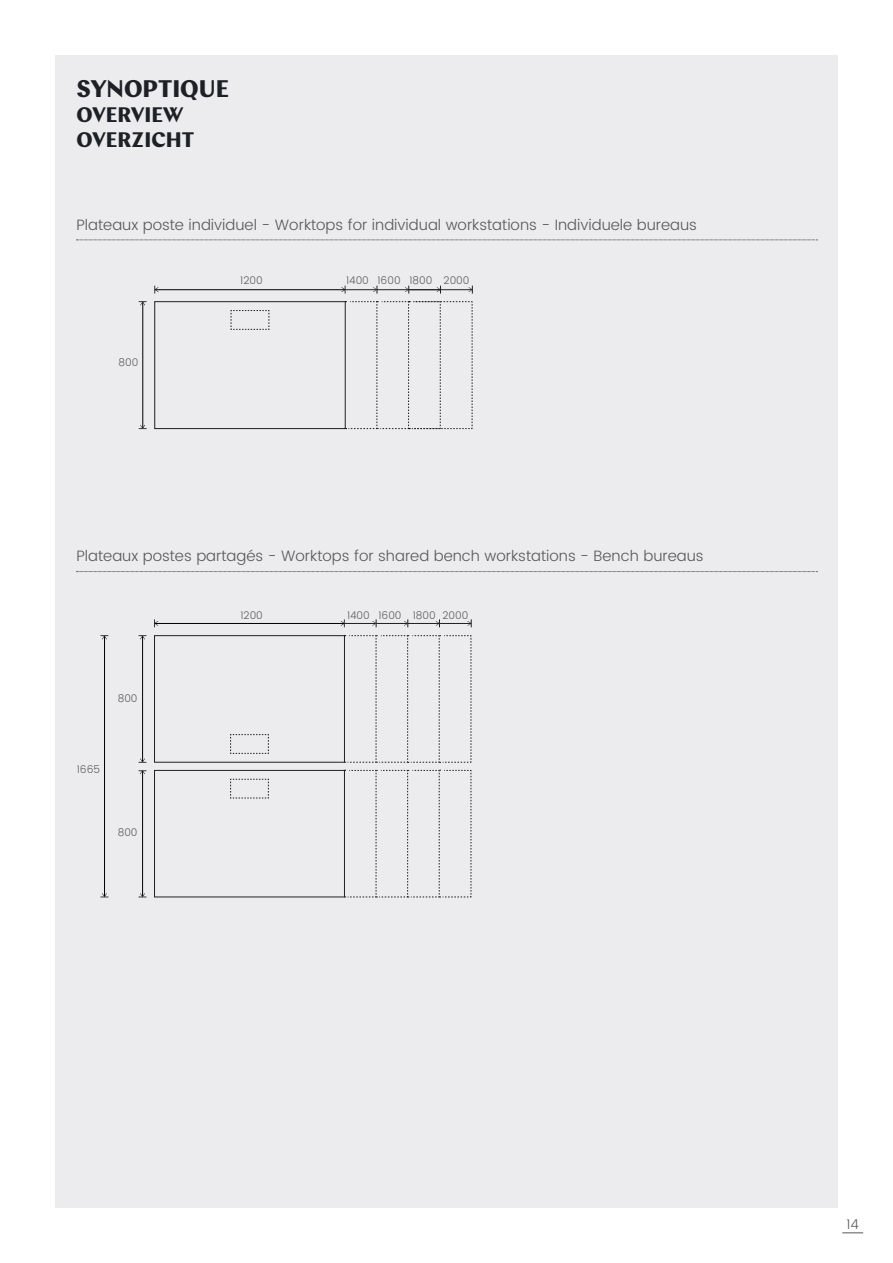
<style>
.page{position:relative;width:893px;height:1263px;background:#fff}
.page>*{position:absolute;margin:0;border:0;box-sizing:border-box;transform-origin:0 0}
.t1{font:700 24px "Chap";color:#1d2025}
.t2{font:700 21px "Chap";color:#1d2025}
.t3{font:300 15px "Poppins";color:#57585a}
.t4{font:300 13.5px "Poppins";color:#57585a}
.t5{font:300 10.5px "Poppins";color:#57585a}
</style>
<div class="page">
<svg style="left:842px;top:1232px;width:21px;height:1px"></svg>
<div style="left:55px;top:55px;width:783px;height:1153px;background:#ececee"></div>
<svg style="left:77px;top:240px;width:740px;height:1px"></svg>
<svg style="left:77px;top:571px;width:740px;height:1px"></svg>
<div style="left:155px;top:301px;width:190px;height:128px;border:1px solid #231f20"></div>
<hr style="left:155px;top:289px;width:190px;height:1px;background:#000001">
<svg style="left:341px;top:286px;width:5px;height:8px"></svg>
<svg style="left:154px;top:286px;width:4px;height:8px"></svg>
<hr style="left:345px;top:289px;width:31px;height:1px;background:#231f20">
<svg style="left:373px;top:286px;width:5px;height:8px"></svg>
<hr style="left:377px;top:289px;width:31px;height:1px;background:#231f20">
<svg style="left:405px;top:286px;width:4px;height:8px"></svg>
<svg style="left:437px;top:286px;width:4px;height:8px"></svg>
<hr style="left:143px;top:302px;width:1px;height:126px;background:#000001">
<svg style="left:139px;top:425px;width:8px;height:4px"></svg>
<svg style="left:139px;top:301px;width:8px;height:4px"></svg>
<svg style="left:231px;top:310px;width:39px;height:20px"></svg>
<svg style="left:345px;top:301px;width:128px;height:128px"></svg>
<hr style="left:409px;top:289px;width:63px;height:1px;background:#231f20">
<svg style="left:469px;top:286px;width:4px;height:8px"></svg>
<hr style="left:155px;top:623px;width:189px;height:1px;background:#000001">
<svg style="left:341px;top:619px;width:4px;height:8px"></svg>
<svg style="left:154px;top:619px;width:4px;height:8px"></svg>
<hr style="left:344px;top:623px;width:32px;height:1px;background:#231f20">
<svg style="left:372px;top:619px;width:5px;height:8px"></svg>
<hr style="left:376px;top:623px;width:31px;height:1px;background:#231f20">
<svg style="left:404px;top:619px;width:5px;height:8px"></svg>
<hr style="left:408px;top:623px;width:31px;height:1px;background:#231f20">
<svg style="left:436px;top:619px;width:4px;height:8px"></svg>
<hr style="left:104px;top:636px;width:1px;height:260px;background:#000001">
<svg style="left:100px;top:893px;width:8px;height:5px"></svg>
<svg style="left:100px;top:635px;width:8px;height:4px"></svg>
<hr style="left:142px;top:771px;width:1px;height:125px;background:#000001">
<svg style="left:139px;top:893px;width:7px;height:5px"></svg>
<svg style="left:139px;top:770px;width:7px;height:4px"></svg>
<hr style="left:142px;top:636px;width:1px;height:126px;background:#000001">
<svg style="left:139px;top:758px;width:7px;height:5px"></svg>
<svg style="left:139px;top:635px;width:7px;height:4px"></svg>
<hr style="left:440px;top:623px;width:31px;height:1px;background:#231f20">
<svg style="left:467px;top:619px;width:5px;height:8px"></svg>
<div style="left:154px;top:770px;width:191px;height:127px;border:1px solid #231f20"></div>
<svg style="left:230px;top:779px;width:39px;height:20px"></svg>
<div style="left:154px;top:635px;width:191px;height:127px;border:1px solid #231f20"></div>
<svg style="left:344px;top:770px;width:128px;height:128px"></svg>
<svg style="left:344px;top:635px;width:128px;height:128px"></svg>
<svg style="left:230px;top:734px;width:39px;height:20px"></svg>
<p class="t1" style="left:77px;top:73px;width:154px">SYNOPTIQUE</p>
<p class="t2" style="left:77px;top:101px;width:108px">OVERVIEW</p>
<p class="t2" style="left:77px;top:126px;width:119px">OVERZICHT</p>
<p class="t3" style="left:77px;top:214px;width:622px">Plateaux poste individuel - Worktops for individual workstations - Individuele bureaus</p>
<p class="t5" style="left:119px;top:355px;width:21px">800</p>
<p class="t5" style="left:240px;top:273px;width:24px">1200</p>
<p class="t5" style="left:346px;top:273px;width:24px">1400</p>
<p class="t5" style="left:377px;top:273px;width:25px">1600</p>
<p class="t5" style="left:409px;top:273px;width:24px">1800</p>
<p class="t5" style="left:444px;top:273px;width:28px">2000</p>
<p class="t3" style="left:77px;top:545px;width:629px">Plateaux postes partagés - Worktops for shared bench workstations - Bench bureaus</p>
<p class="t5" style="left:118px;top:691px;width:21px">800</p>
<p class="t5" style="left:77px;top:762px;width:25px">1665</p>
<p class="t5" style="left:118px;top:825px;width:21px">800</p>
<p class="t5" style="left:240px;top:607px;width:24px">1200</p>
<p class="t5" style="left:347px;top:607px;width:24px">1400</p>
<p class="t5" style="left:378px;top:607px;width:25px">1600</p>
<p class="t5" style="left:413px;top:607px;width:24px">1800</p>
<p class="t5" style="left:442px;top:607px;width:28px">2000</p>
<p class="t4" style="left:847px;top:1214px;width:14px">14</p>
</div>
